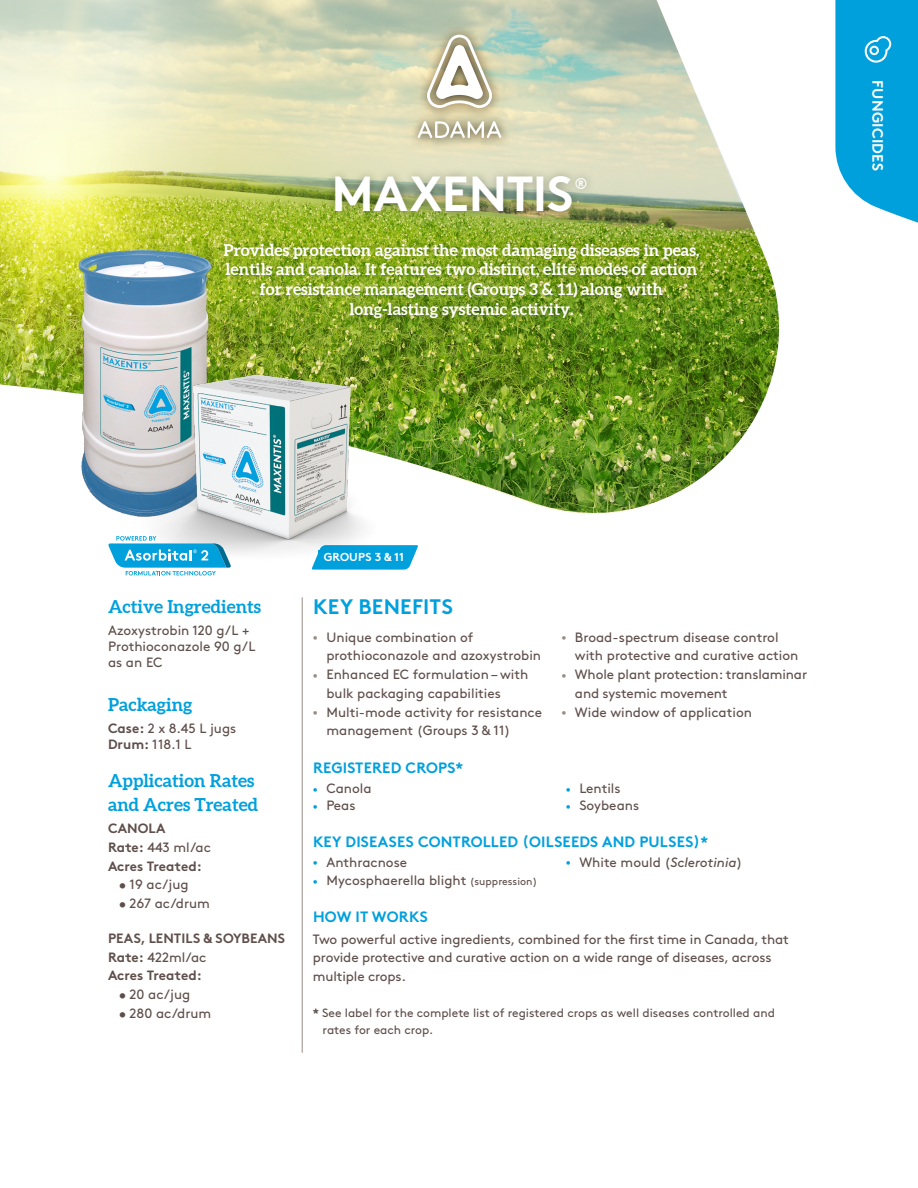
<style>
.page{position:relative;width:918px;height:1188px;background:#fff}
.page>*{position:absolute;margin:0;border:0;box-sizing:border-box;transform-origin:0 0}
.Product_Name{font:700 49.2px "Brown Pro";letter-spacing:-.005em;color:#fff}
.Head_2{font:700 21px "Brown Pro";letter-spacing:.01em;color:#00a0dd}
.Head-purple{font:700 18px/24px "Aleo";color:#00a0dd}
.Description{font:700 16.5px/19.8px "Aleo";color:#fff;text-align:center}
.Product_Name-2{font:700 15.75px "Brown Pro";color:#fff}
.Subhead2{font:700 15px "Brown Pro";letter-spacing:.01em;color:#00a0dd}
.t1{font:700 15px "Brown Pro";letter-spacing:.01em;color:#fff}
.Body{font:13.5px/18.8px "Brown Pro";color:#5f4f4b}
.Body-2{font:700 13.5px "Brown Pro";color:#5f4f4b}
.Subhead2-2{font:12px "Brown Pro";color:#5f4f4b}
.t2{font:700 11.55px "Brown Pro";letter-spacing:.01em;color:#fff}
.s1{font-weight:700}
.s2{font-size:9px;color:#978d87}
.s3{font-size:9px;color:#00a0dd}
.s4{font-size:10.5px}
.s5{font-style:italic}
</style>
<div class="page">
<img style="left:0;top:0;width:780px;height:514px">
<div style="left:398px;top:14px;width:123px;height:145px;background:#f99d1c;opacity:.49"></div>
<div style="left:409px;top:25px;width:101px;height:122px;background:#000;opacity:.75"></div>
<svg style="left:426px;top:35px;width:67px;height:73px"></svg>
<svg style="left:417px;top:121px;width:85px;height:17px"></svg>
<div style="left:326px;top:167px;width:270px;height:54px;background:#000;opacity:.3"></div>
<div style="left:215px;top:234px;width:493px;height:93px;background:#000;opacity:.25"></div>
<hr style="left:302px;top:597px;width:1px;height:456px;background:#978d87">
<img style="left:78px;top:249px;width:132px;height:267px">
<svg style="left:835px;top:0;width:83px;height:223px;background:#1aaae0"></svg>
<svg style="left:388px;top:545px;width:30px;height:25px"></svg>
<div style="left:319px;top:550px;width:90px;height:14px;background:#00a0dd"></div>
<img style="left:132px;top:373px;width:256px;height:203px">
<svg style="left:108px;top:536px;width:123px;height:39px"></svg>
<p class="Product_Name" style="left:332px;top:154px;width:244px">MAXENTIS</p>
<p class="Product_Name-2" style="left:575px;top:170px;width:15px">®</p>
<p class="Description" style="left:224px;top:240px;width:477px">Provides protection against the most damaging diseases in peas, lentils and canola. It features two distinct, elite modes of action for resistance management (Groups 3 &amp; 11) along with</p>
<p class="Description" style="left:349px;top:300px;width:226px">long-lasting systemic activity.</p>
<p class="t1" style="left:890px;top:80px;width:92px;rotate:90deg">FUNGICIDES</p>
<p class="Head-purple" style="left:108px;top:595px;width:155px">Active Ingredients</p>
<p class="Body" style="left:108px;top:621px;width:149px;line-height:15.8px">Azoxystrobin 120 g/L +<br>Prothioconazole 90 g/L as an EC</p>
<p class="Head-purple" style="left:108px;top:693px;width:86px">Packaging</p>
<p class="Body" style="left:108px;top:718px;width:130px"><span class="s1">Case:</span> 2 x 8.45 L jugs</p>
<p class="Body" style="left:108px;top:734px;width:85px"><span class="s1">Drum:</span> 118.1 L</p>
<p class="Head-purple" style="left:108px;top:769px;width:152px">Application Rates and Acres Treated</p>
<p class="Body-2" style="left:108px;top:817px;width:59px">CANOLA</p>
<p class="Body" style="left:108px;top:837px;width:104px"><span class="s1">Rate:</span> 443 ml/ac</p>
<p class="Body-2" style="left:108px;top:855px;width:95px">Acres Treated:</p>
<p class="Body" style="left:119px;top:874px;width:71px">• 19 ac/jug</p>
<p class="Body" style="left:119px;top:893px;width:93px">• 267 ac/drum</p>
<p class="Body-2" style="left:108px;top:927px;width:178px">PEAS, LENTILS &amp; SOYBEANS</p>
<p class="Body" style="left:108px;top:946px;width:100px"><span class="s1">Rate:</span> 422ml/ac</p>
<p class="Body-2" style="left:108px;top:965px;width:95px">Acres Treated:</p>
<p class="Body" style="left:119px;top:984px;width:73px">• 20 ac/jug</p>
<p class="Body" style="left:119px;top:1003px;width:94px">• 280 ac/drum</p>
<p class="t2" style="left:324px;top:548px;width:82px">GROUPS 3 &amp; 11</p>
<p class="Head_2" style="left:313px;top:589px;width:141px">KEY BENEFITS</p>
<p class="Body" style="left:326px;top:626px;width:216px;text-indent:-14px"><span class="s2">•</span> Unique combination of prothioconazole and azoxystrobin</p>
<p class="Body" style="left:326px;top:664px;width:203px;text-indent:-14px"><span class="s2">•</span> Enhanced EC formulation – with bulk packaging capabilities</p>
<p class="Body" style="left:326px;top:701px;width:217px;text-indent:-14px"><span class="s2">•</span> Multi-mode activity for resistance management (Groups 3 &amp; 11)</p>
<p class="Body" style="left:575px;top:626px;width:225px;text-indent:-14px"><span class="s2">•</span> Broad-spectrum disease control with protective and curative action</p>
<p class="Body" style="left:575px;top:664px;width:234px;text-indent:-14px"><span class="s2">•</span> Whole plant protection: translaminar and systemic movement</p>
<p class="Body" style="left:561px;top:701px;width:192px"><span class="s2">•</span> Wide window of application</p>
<p class="Subhead2" style="left:313px;top:755px;width:152px">REGISTERED CROPS*</p>
<p class="Body" style="left:313px;top:778px;width:60px"><span class="s3">•</span> Canola</p>
<p class="Body" style="left:313px;top:795px;width:44px"><span class="s3">•</span> Peas</p>
<p class="Body" style="left:566px;top:778px;width:56px"><span class="s3">•</span> Lentils</p>
<p class="Body" style="left:566px;top:795px;width:75px"><span class="s3">•</span> Soybeans</p>
<p class="Subhead2" style="left:313px;top:830px;width:397px">KEY DISEASES CONTROLLED (OILSEEDS AND PULSES)*</p>
<p class="Body" style="left:313px;top:851px;width:96px"><span class="s3">•</span> Anthracnose</p>
<p class="Body" style="left:313px;top:870px;width:226px"><span class="s3">•</span> Mycosphaerella blight <span class="s4">(suppression)</span></p>
<p class="Body" style="left:566px;top:851px;width:178px"><span class="s3">•</span> White mould (<span class="s5">Sclerotinia</span>)</p>
<p class="Subhead2" style="left:313px;top:905px;width:116px">HOW IT WORKS</p>
<p class="Body" style="left:313px;top:929px;width:477px">Two powerful active ingredients, combined for the first time in Canada, that provide protective and curative action on a wide range of diseases, across multiple crops.</p>
<p class="Subhead2-2" style="left:313px;top:1004px;width:464px"><span class="s1">*</span> See label for the complete list of registered crops as well diseases controlled and</p>
<p class="Subhead2-2" style="left:323px;top:1021px;width:112px">rates for each crop.</p>
</div>
